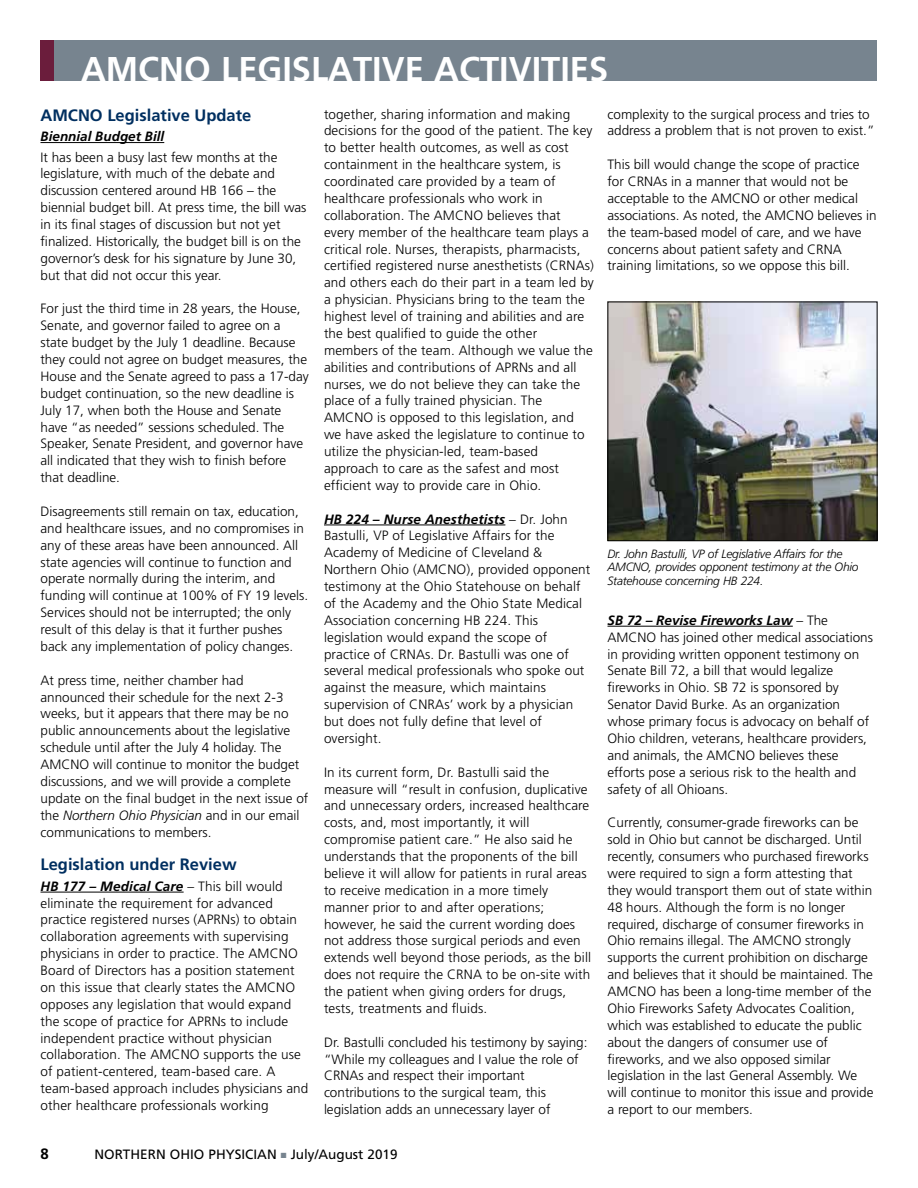
<style>
.page{position:relative;width:918px;height:1188px;background:#fff}
.page>*{position:absolute;margin:0;border:0;box-sizing:border-box;transform-origin:0 0}
.t1{font:700 34.35px "Frutiger";color:#fff}
.t2{font:700 16.5px "Frutiger";color:#002f60}
.t3{font:700 15px "Frutiger";color:#000}
.t4{font:300 13.5px/16.8px "Frutiger";color:#000}
.t5{font:13.5px "Frutiger";color:#000}
.t6{font:italic 700 13.5px "Frutiger";color:#000}
.t7{font:italic 300 12px/13.5px "Frutiger";letter-spacing:-.02em;color:#000}
.s1{font-style:italic}
.s2{font-weight:700;font-style:italic}
.s3{color:#77848f}
</style>
<div class="page">
<div style="left:40px;top:40px;width:838px;height:41px;background:#77848f"></div>
<div style="left:40px;top:40px;width:14px;height:41px;background:#6b1d3c"></div>
<hr style="left:40px;top:142px;width:124px;height:1px;background:#000">
<hr style="left:40px;top:892px;width:144px;height:1px;background:#000">
<hr style="left:324px;top:525px;width:181px;height:1px;background:#000">
<hr style="left:608px;top:626px;width:185px;height:1px;background:#000">
<img style="left:610px;top:304px;width:266px;height:235px">
<div style="left:608px;top:302px;width:270px;height:239px;border:1px solid #000"></div>
<h1 class="t1" style="left:81px;top:49px;width:529px">AMCNO LEGISLATIVE ACTIVITIES</h1>
<p class="t2" style="left:40px;top:105px;width:212px">AMCNO Legislative Update</p>
<p class="t6" style="left:40px;top:129px;width:125px">Biennial Budget Bill</p>
<p class="t4" style="left:40px;top:149px;width:268px">It has been a busy last few months at the legislature, with much of the debate and discussion centered around HB 166 – the biennial budget bill. At press time, the bill was in its final stages of discussion but not yet finalized. Historically, the budget bill is on the governor’s desk for his signature by June 30, but that did not occur this year.</p>
<p class="t4" style="left:40px;top:300px;width:270px">For just the third time in 28 years, the House, Senate, and governor failed to agree on a state budget by the July 1 deadline. Because they could not agree on budget measures, the House and the Senate agreed to pass a 17-day budget continuation, so the new deadline is July 17, when both the House and Senate have “as needed” sessions scheduled. The Speaker, Senate President, and governor have all indicated that they wish to finish before that deadline.</p>
<p class="t4" style="left:40px;top:503px;width:269px">Disagreements still remain on tax, education, and healthcare issues, and no compromises in any of these areas have been announced. All state agencies will continue to function and operate normally during the interim, and funding will continue at 100% of FY 19 levels.<br>Services should not be interrupted; the only result of this delay is that it further pushes back any implementation of policy changes.</p>
<p class="t4" style="left:40px;top:672px;width:269px">At press time, neither chamber had announced their schedule for the next 2-3 weeks, but it appears that there may be no public announcements about the legislative schedule until after the July 4 holiday. The AMCNO will continue to monitor the budget discussions, and we will provide a complete update on the final budget in the next issue of the <span class="s1">Northern Ohio Physician</span> and in our email communications to members.</p>
<p class="t2" style="left:40px;top:855px;width:198px">Legislation under Review</p>
<p class="t4" style="left:40px;top:878px;width:269px"><span class="s2">HB 177 – Medical Care</span> – This bill would eliminate the requirement for advanced practice registered nurses (APRNs) to obtain collaboration agreements with supervising physicians in order to practice. The AMCNO Board of Directors has a position statement on this issue that clearly states the AMCNO opposes any legislation that would expand the scope of practice for APRNs to include independent practice without physician collaboration. The AMCNO supports the use of patient-centered, team-based care. A team-based approach includes physicians and other healthcare professionals working</p>
<p class="t4" style="left:324px;top:105px;width:272px">together, sharing information and making decisions for the good of the patient. The key to better health outcomes, as well as cost containment in the healthcare system, is coordinated care provided by a team of healthcare professionals who work in collaboration. The AMCNO believes that every member of the healthcare team plays a critical role. Nurses, therapists, pharmacists, certified registered nurse anesthetists (CRNAs) and others each do their part in a team led by a physician. Physicians bring to the team the highest level of training and abilities and are the best qualified to guide the other members of the team. Although we value the abilities and contributions of APRNs and all nurses, we do not believe they can take the place of a fully trained physician. The AMCNO is opposed to this legislation, and we have asked the legislature to continue to utilize the physician-led, team-based approach to care as the safest and most efficient way to provide care in Ohio.</p>
<p class="t4" style="left:324px;top:510px;width:268px"><span class="s2">HB 224 – Nurse Anesthetists</span> – Dr. John Bastulli, VP of Legislative Affairs for the Academy of Medicine of Cleveland &amp; Northern Ohio (AMCNO), provided opponent testimony at the Ohio Statehouse on behalf of the Academy and the Ohio State Medical Association concerning HB 224. This legislation would expand the scope of practice of CRNAs. Dr. Bastulli was one of several medical professionals who spoke out against the measure, which maintains supervision of CNRAs’ work by a physician but does not fully define that level of oversight.</p>
<p class="t4" style="left:324px;top:764px;width:269px">In its current form, Dr. Bastulli said the measure will “result in confusion, duplicative and unnecessary orders, increased healthcare costs, and, most importantly, it will compromise patient care.” He also said he understands that the proponents of the bill believe it will allow for patients in rural areas to receive medication in a more timely manner prior to and after operations; however, he said the current wording does not address those surgical periods and even extends well beyond those periods, as the bill does not require the CRNA to be on-site with the patient when giving orders for drugs, tests, treatments and fluids.</p>
<p class="t4" style="left:324px;top:1034px;width:265px">Dr. Bastulli concluded his testimony by saying: “While my colleagues and I value the role of CRNAs and respect their important contributions to the surgical team, this legislation adds an unnecessary layer of</p>
<p class="t4" style="left:608px;top:105px;width:269px">complexity to the surgical process and tries to address a problem that is not proven to exist.”</p>
<p class="t4" style="left:608px;top:156px;width:271px">This bill would change the scope of practice for CRNAs in a manner that would not be acceptable to the AMCNO or other medical associations. As noted, the AMCNO believes in the team-based model of care, and we have concerns about patient safety and CRNA training limitations, so we oppose this bill.</p>
<p class="t7" style="left:608px;top:547px;width:253px">Dr. John Bastulli, VP of Legislative Affairs for the<br>AMCNO, provides opponent testimony at the Ohio<br>Statehouse concerning HB 224.</p>
<p class="t4" style="left:608px;top:612px;width:267px"><span class="s2">SB 72 – Revise Fireworks Law</span> – The AMCNO has joined other medical associations in providing written opponent testimony on Senate Bill 72, a bill that would legalize fireworks in Ohio. SB 72 is sponsored by Senator David Burke. As an organization whose primary focus is advocacy on behalf of Ohio children, veterans, healthcare providers, and animals, the AMCNO believes these efforts pose a serious risk to the health and safety of all Ohioans.</p>
<p class="t4" style="left:608px;top:814px;width:268px">Currently, consumer-grade fireworks can be sold in Ohio but cannot be discharged. Until recently, consumers who purchased fireworks were required to sign a form attesting that they would transport them out of state within 48 hours. Although the form is no longer required, discharge of consumer fireworks in Ohio remains illegal. The AMCNO strongly supports the current prohibition on discharge and believes that it should be maintained. The AMCNO has been a long-time member of the Ohio Fireworks Safety Advocates Coalition, which was established to educate the public about the dangers of consumer use of fireworks, and we also opposed similar legislation in the last General Assembly. We will continue to monitor this issue and provide a report to our members.</p>
<p class="t3" style="left:40px;top:1145px;width:10px">8</p>
<p class="t5" style="left:94px;top:1147px;width:305px">NORTHERN OHIO PHYSICIAN <span class="s3">■</span> July/August 2019</p>
</div>
